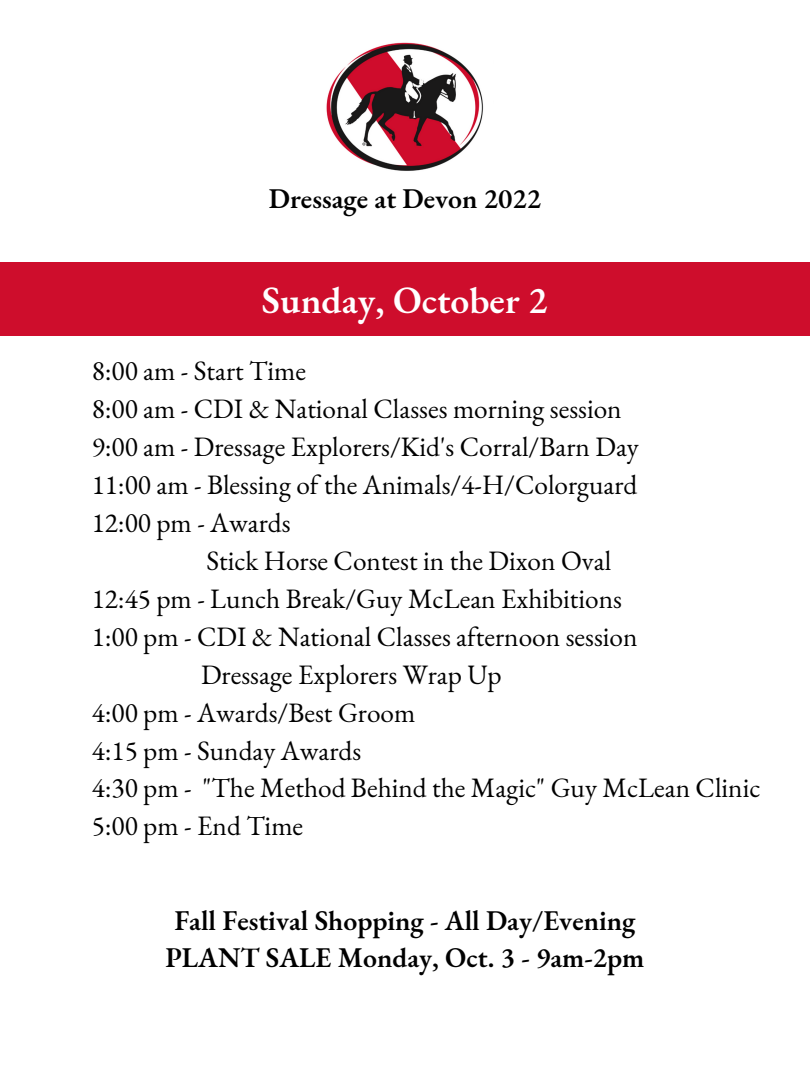
<style>
.page{position:relative;width:810px;height:1080px;background:#fff}
.page>*{position:absolute;margin:0;border:0;box-sizing:border-box;transform-origin:0 0}
.t1{font:600 37.75px "EB Garamond";color:#fff}
.t2{font:600 27.88px/36.6px "EB Garamond";color:#000;text-align:center}
.t3{font:27.31px "EB Garamond";color:#000}
</style>
<div class="page">
<img style="left:326px;top:42px;width:157px;height:129px">
<div style="left:0;top:263px;width:810px;height:73px;background:#ce0d2c"></div>
<p class="t2" style="left:269px;top:180px;width:274px">Dressage at Devon 2022</p>
<h1 class="t1" style="left:262px;top:275px;width:287px">Sunday, October 2</h1>
<p class="t3" style="left:92px;top:352px;width:216px">8:00 am - Start Time</p>
<p class="t3" style="left:92px;top:390px;width:532px">8:00 am - CDI &amp; National Classes morning session</p>
<p class="t3" style="left:92px;top:428px;width:549px">9:00 am - Dressage Explorers/Kid's Corral/Barn Day</p>
<p class="t3" style="left:92px;top:466px;width:547px">11:00 am - Blessing of the Animals/4-H/Colorguard</p>
<p class="t3" style="left:92px;top:504px;width:200px">12:00 pm - Awards</p>
<p class="t3" style="left:207px;top:542px;width:406px">Stick Horse Contest in the Dixon Oval</p>
<p class="t3" style="left:92px;top:580px;width:532px">12:45 pm - Lunch Break/Guy McLean Exhibitions</p>
<p class="t3" style="left:92px;top:618px;width:547px">1:00 pm - CDI &amp; National Classes afternoon session</p>
<p class="t3" style="left:201px;top:656px;width:302px">Dressage Explorers Wrap Up</p>
<p class="t3" style="left:92px;top:694px;width:325px">4:00 pm - Awards/Best Groom</p>
<p class="t3" style="left:92px;top:732px;width:271px">4:15 pm - Sunday Awards</p>
<p class="t3" style="left:92px;top:770px;width:670px">4:30 pm - "The Method Behind the Magic" Guy McLean Clinic</p>
<p class="t3" style="left:92px;top:808px;width:213px">5:00 pm - End Time</p>
<p class="t2" style="left:166px;top:902px;width:480px">Fall Festival Shopping - All Day/Evening<br>PLANT SALE Monday, Oct. 3 - 9am-2pm</p>
</div>
